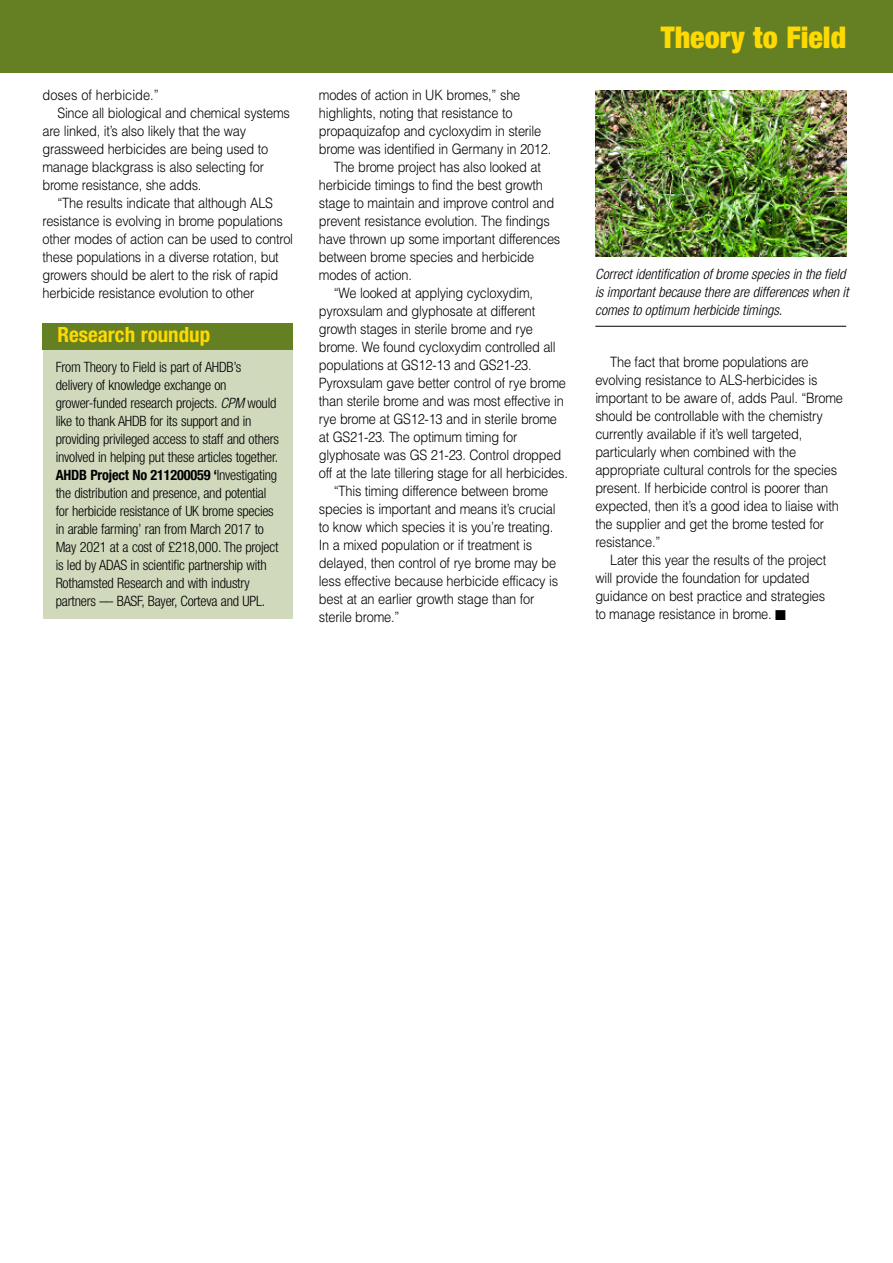
<style>
.page{position:relative;width:893px;height:1263px;background:#fff}
.page>*{position:absolute;margin:0;border:0;box-sizing:border-box;transform-origin:0 0}
.t1{font:900 condensed 30px "Helvetica Neue";color:#ffd902}
.t2{font:700 condensed 21px "Helvetica Neue";color:#ffd902}
.t3{font:300 14.25px/18px "Helvetica";letter-spacing:-.015em;color:#000;scale:.9 1}
.t4{font:300 condensed 14.25px/18px "Helvetica Neue";letter-spacing:-.015em;color:#000}
.t5{font:italic 300 condensed 14.25px/18px "Helvetica Neue";color:#000}
.s1{font-style:italic}
.s2{font-weight:700}
</style>
<div class="page">
<hr style="left:595px;top:326px;width:251px;height:1px;background:#000">
<img style="left:595px;top:90px;width:251px;height:167px">
<div style="left:43px;top:348px;width:249px;height:270px;background:#d1d9bd"></div>
<div style="left:43px;top:323px;width:250px;height:27px;background:#648022"></div>
<div style="left:0;top:0;width:893px;height:72px;background:#648022"></div>
<p class="t3" style="left:43px;top:86px;width:131px">doses of herbicide.”</p>
<p class="t3" style="left:57px;top:104px;width:260px">Since all biological and chemical systems</p>
<p class="t3" style="left:43px;top:122px;width:228px">are linked, it’s also likely that the way</p>
<p class="t3" style="left:43px;top:140px;width:252px">grassweed herbicides are being used to</p>
<p class="t3" style="left:43px;top:158px;width:248px">manage blackgrass is also selecting for</p>
<p class="t3" style="left:43px;top:176px;width:178px">brome resistance, she adds.</p>
<p class="t3" style="left:57px;top:194px;width:241px">“The results indicate that although ALS</p>
<p class="t3" style="left:43px;top:212px;width:268px">resistance is evolving in brome populations</p>
<p class="t3" style="left:43px;top:230px;width:280px">other modes of action can be used to control</p>
<p class="t3" style="left:43px;top:248px;width:264px">these populations in a diverse rotation, but</p>
<p class="t3" style="left:43px;top:266px;width:264px">growers should be alert to the risk of rapid</p>
<p class="t3" style="left:43px;top:284px;width:237px">herbicide resistance evolution to other</p>
<h2 class="t2" style="left:57px;top:327px;width:154px">Research roundup</h2>
<p class="t4" style="left:56px;top:359px;width:225px">From Theory to Field is part of AHDB’s delivery of knowledge exchange on grower-funded research projects. <span class="s1">CPM</span> would like to thank AHDB for its support and in providing privileged access to staff and others involved in helping put these articles together.<br><span class="s2">AHDB Project No 211200059 ‘</span>Investigating the distribution and presence, and potential for herbicide resistance of UK brome species in arable farming’ ran from March 2017 to May 2021 at a cost of £218,000. The project is led by ADAS in scientific partnership with Rothamsted Research and with industry partners –– BASF, Bayer, Corteva and UPL.</p>
<p class="t3" style="left:319px;top:86px;width:225px">modes of action in UK bromes,” she</p>
<p class="t3" style="left:319px;top:104px;width:217px">highlights, noting that resistance to</p>
<p class="t3" style="left:319px;top:122px;width:249px">propaquizafop and cycloxydim in sterile</p>
<p class="t3" style="left:319px;top:140px;width:260px">brome was identified in Germany in 2012.</p>
<p class="t3" style="left:334px;top:158px;width:232px">The brome project has also looked at</p>
<p class="t3" style="left:319px;top:176px;width:251px">herbicide timings to find the best growth</p>
<p class="t3" style="left:319px;top:194px;width:263px">stage to maintain and improve control and</p>
<p class="t3" style="left:319px;top:212px;width:258px">prevent resistance evolution. The findings</p>
<p class="t3" style="left:319px;top:230px;width:270px">have thrown up some important differences</p>
<p class="t3" style="left:319px;top:248px;width:241px">between brome species and herbicide</p>
<p class="t3" style="left:319px;top:266px;width:105px">modes of action.</p>
<p class="t3" style="left:334px;top:284px;width:223px">“We looked at applying cycloxydim,</p>
<p class="t3" style="left:319px;top:302px;width:242px">pyroxsulam and glyphosate at different</p>
<p class="t3" style="left:319px;top:320px;width:239px">growth stages in sterile brome and rye</p>
<p class="t3" style="left:319px;top:338px;width:265px">brome. We found cycloxydim controlled all</p>
<p class="t3" style="left:319px;top:356px;width:238px">populations at GS12-13 and GS21-23.</p>
<p class="t3" style="left:319px;top:374px;width:276px">Pyroxsulam gave better control of rye brome</p>
<p class="t3" style="left:319px;top:392px;width:274px">than sterile brome and was most effective in</p>
<p class="t3" style="left:319px;top:410px;width:266px">rye brome at GS12-13 and in sterile brome</p>
<p class="t3" style="left:319px;top:428px;width:222px">at GS21-23. The optimum timing for</p>
<p class="t3" style="left:319px;top:446px;width:271px">glyphosate was GS 21-23. Control dropped</p>
<p class="t3" style="left:319px;top:464px;width:278px">off at the late tillering stage for all herbicides.</p>
<p class="t3" style="left:334px;top:482px;width:240px">“This timing difference between brome</p>
<p class="t3" style="left:319px;top:500px;width:265px">species is important and means it’s crucial</p>
<p class="t3" style="left:319px;top:518px;width:262px">to know which species it is you’re treating.</p>
<p class="t3" style="left:319px;top:536px;width:239px">In a mixed population or if treatment is</p>
<p class="t3" style="left:319px;top:554px;width:265px">delayed, then control of rye brome may be</p>
<p class="t3" style="left:319px;top:572px;width:267px">less effective because herbicide efficacy is</p>
<p class="t3" style="left:319px;top:590px;width:241px">best at an earlier growth stage than for</p>
<p class="t3" style="left:319px;top:608px;width:91px">sterile brome.”</p>
<h1 class="t1" style="left:661px;top:27px;width:187px">Theory to Field</h1>
<p class="t5" style="left:595px;top:266px;width:255px">Correct identification of brome species in the field is important because there are differences when it comes to optimum herbicide timings.</p>
<p class="t3" style="left:595px;top:353px;width:277px;text-indent:15px">The fact that brome populations are evolving resistance to ALS-herbicides is important to be aware of, adds Paul. “Brome should be controllable with the chemistry currently available if it’s well targeted, particularly when combined with the appropriate cultural controls for the species present. If herbicide control is poorer than expected, then it’s a good idea to liaise with the supplier and get the brome tested for resistance.”</p>
<p class="t3" style="left:595px;top:551px;width:258px;text-indent:15px">Later this year the results of the project will provide the foundation for updated guidance on best practice and strategies to manage resistance in brome. ■</p>
</div>
